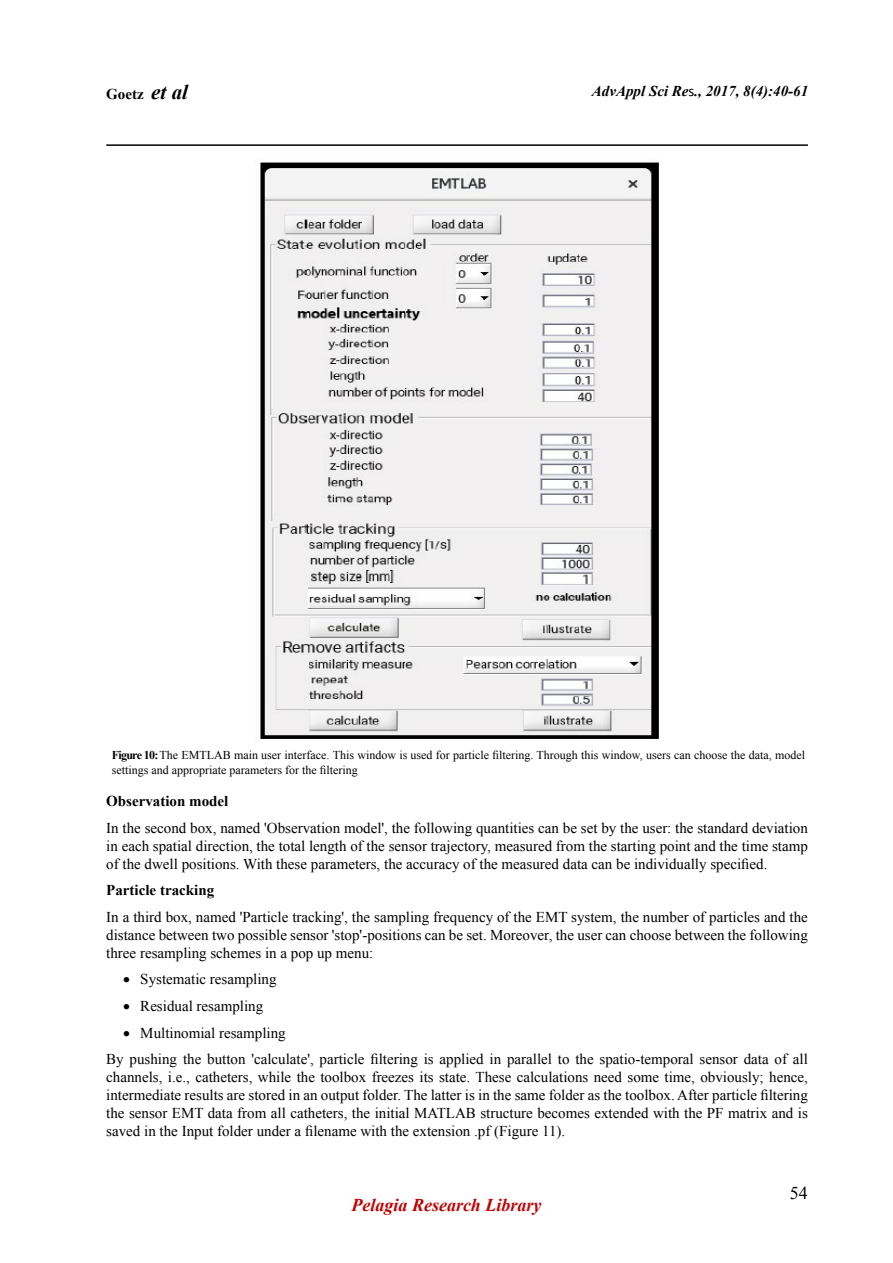
<style>
.page{position:relative;width:893px;height:1263px;background:#fff}
.page>*{position:absolute;margin:0;border:0;box-sizing:border-box;transform-origin:0 0}
.t1{font:italic 700 18px "Times New Roman";color:#c00000}
.t2{font:18px "Times New Roman";color:#000}
.t3{font:15px/18px "Times New Roman";color:#000;text-align:justify}
.t4{font:700 15px "Times New Roman";color:#000}
.t5{font:italic 700 15px "Times New Roman";color:#000}
.t6{font:12px/14.4px "Times New Roman";color:#000}
.s1{font-style:italic;font-size:21px}
.s2{font-family:"Calibri";font-weight:400;font-style:normal}
.s3{font-weight:700}
</style>
<div class="page">
<hr style="left:106px;top:144px;width:702px;height:2px;background:#000">
<img style="left:256px;top:159px;width:403px;height:580px">
<p class="t4" style="left:106px;top:84px;width:83px">Goetz <span class="s1">et al</span></p>
<p class="t5" style="left:592px;top:81px;width:218px">AdvAppl Sci Re<span class="s2">s</span>., 2017, 8(4):40-61</p>
<p class="t6" style="left:112px;top:748px;width:695px"><span class="s3">Figure 10:</span> The EMTLAB main user interface. This window is used for particle filtering. Through this window, users can choose the data, model settings and appropriate parameters for the filtering</p>
<p class="t4" style="left:106px;top:791px;width:124px">Observation model</p>
<p class="t3" style="left:106px;top:819px;width:703px">In the second box, named 'Observation model', the following quantities can be set by the user: the standard deviation in each spatial direction, the total length of the sensor trajectory, measured from the starting point and the time stamp of the dwell positions. With these parameters, the accuracy of the measured data can be individually specified.</p>
<p class="t4" style="left:106px;top:880px;width:109px">Particle tracking</p>
<p class="t3" style="left:106px;top:908px;width:703px">In a third box, named 'Particle tracking', the sampling frequency of the EMT system, the number of particles and the distance between two possible sensor 'stop'-positions can be set. Moreover, the user can choose between the following three resampling schemes in a pop up menu:</p>
<p class="t3" style="left:123px;top:970px;width:155px">• Systematic resampling</p>
<p class="t3" style="left:123px;top:997px;width:141px">• Residual resampling</p>
<p class="t3" style="left:106px;top:1019px;width:703px;line-height:26.5px;text-indent:17px">• Multinomial resampling<br>By pushing the button 'calculate', particle filtering is applied in parallel to the spatio-temporal sensor data of all</p>
<p class="t3" style="left:106px;top:1068px;width:703px">channels, i.e., catheters, while the toolbox freezes its state. These calculations need some time, obviously; hence, intermediate results are stored in an output folder. The latter is in the same folder as the toolbox. After particle filtering the sensor EMT data from all catheters, the initial MATLAB structure becomes extended with the PF matrix and is saved in the Input folder under a filename with the extension .pf (Figure 11).</p>
<p class="t1" style="left:351px;top:1193px;width:191px">Pelagia Research Library</p>
<p class="t2" style="left:790px;top:1181px;width:19px">54</p>
</div>
